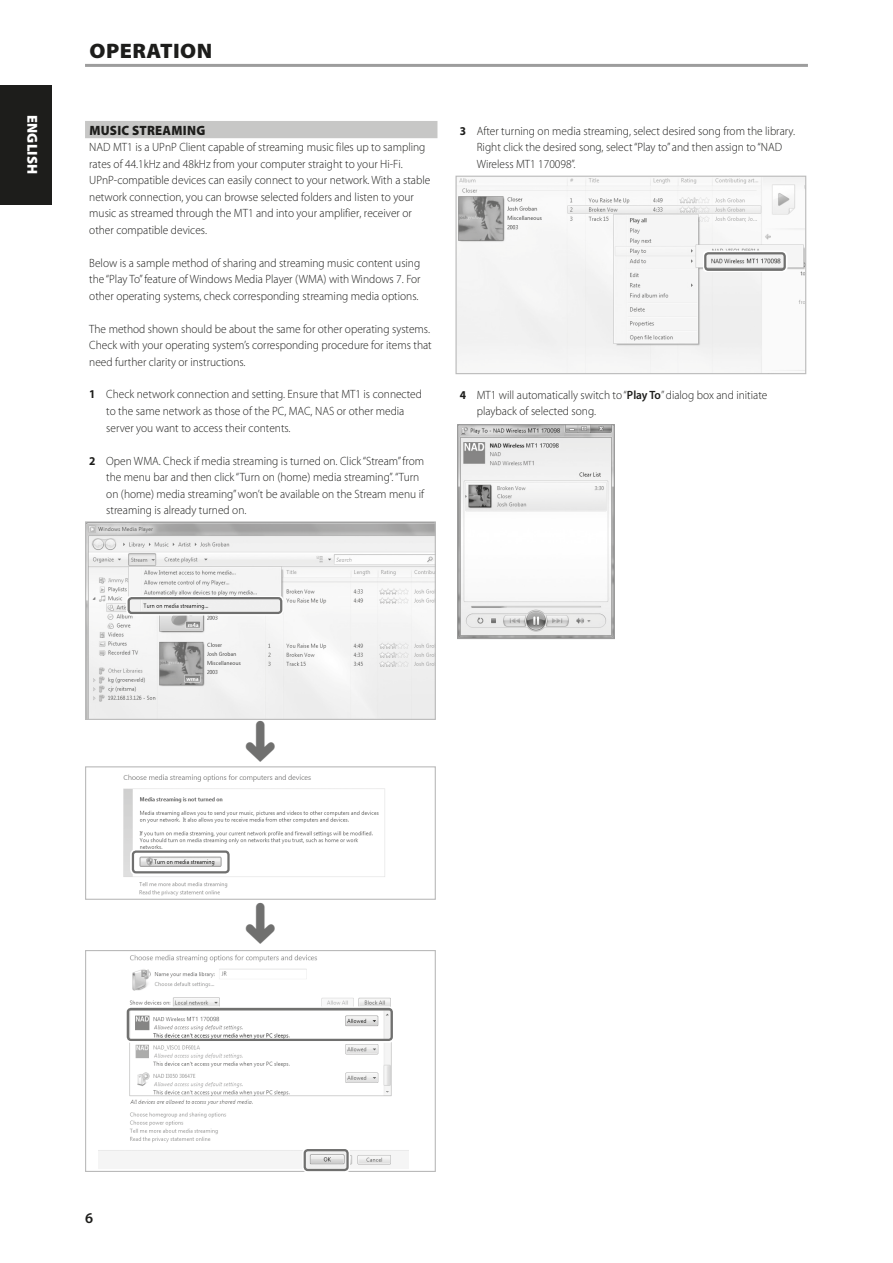
<style>
.page{position:relative;width:893px;height:1263px;background:#fff}
.page>*{position:absolute;margin:0;border:0;box-sizing:border-box;transform-origin:0 0}
.Body_copy_-_header{font:900 21px "Myriad Pro";letter-spacing:.02em;color:#1d1d1b;scale:1.05 1}
.t1{font:600 15px "Myriad Pro";color:#1d1d1b}
.t2{font:900 14.4px "Myriad Pro";letter-spacing:.02em;color:#fff}
.Body_copy_-_indent_1{font:900 13.5px "Myriad Pro";letter-spacing:.02em;color:#1d1d1b;scale:.95 1}
.Body_copy_-_indent_1-2{font:300 12px/16.5px "Myriad Pro";color:#1d1d1b;scale:.95 1}
.s1{font-weight:700}
.s2{font-weight:600}
</style>
<div class="page">
<div style="left:85px;top:121px;width:352px;height:17px;background:#c7c7c6"></div>
<hr style="left:85px;top:64px;width:723px;height:3px;background:#9d9d9d">
<img style="left:459px;top:426px;width:154px;height:211px">
<div style="left:457px;top:424px;width:158px;height:215px;border:1px solid #9d9d9d"></div>
<img style="left:87px;top:523px;width:347px;height:195px">
<div style="left:85px;top:521px;width:351px;height:199px;border:1px solid #9d9d9d"></div>
<svg style="left:126px;top:596px;width:158px;height:19px"></svg>
<img style="left:131px;top:600px;width:148px;height:11px">
<div style="left:128px;top:597px;width:154px;height:17px;border:2px solid #70706f;border-radius:3px"></div>
<img style="left:123px;top:774px;width:262px;height:122px">
<div style="left:85px;top:766px;width:351px;height:134px;border:1px solid #9d9d9d"></div>
<svg style="left:130px;top:849px;width:101px;height:26px"></svg>
<img style="left:135px;top:853px;width:92px;height:17px">
<div style="left:132px;top:850px;width:98px;height:23px;border:2px solid #70706f;border-radius:3px"></div>
<img style="left:98px;top:954px;width:310px;height:211px">
<div style="left:85px;top:950px;width:351px;height:222px;border:1px solid #9d9d9d"></div>
<svg style="left:125px;top:1006px;width:269px;height:36px"></svg>
<img style="left:130px;top:1011px;width:260px;height:27px">
<div style="left:127px;top:1008px;width:266px;height:33px;border:2px solid #70706f;border-radius:3px"></div>
<svg style="left:302px;top:1147px;width:48px;height:25px"></svg>
<img style="left:307px;top:1152px;width:39px;height:16px">
<div style="left:304px;top:1149px;width:45px;height:22px;border:2px solid #70706f;border-radius:3px"></div>
<img style="left:457px;top:178px;width:347px;height:194px">
<div style="left:455px;top:176px;width:351px;height:198px;border:1px solid #9d9d9d"></div>
<div style="left:703px;top:251px;width:84px;height:21px;background:#fff"></div>
<img style="left:707px;top:255px;width:76px;height:13px">
<div style="left:704px;top:252px;width:82px;height:19px;border:2px solid #70706f;border-radius:3px"></div>
<div style="left:0;top:85px;width:51px;height:119px;background:#1d1d1b"></div>
<p class="t2" style="left:42px;top:115px;width:62px;rotate:90deg">ENGLISH</p>
<p class="Body_copy_-_header" style="left:90px;top:37px;width:118px">OPERATION</p>
<p class="Body_copy_-_indent_1" style="left:89px;top:121px;width:123px">MUSIC STREAMING</p>
<p class="Body_copy_-_indent_1-2" style="left:89px;top:139px;width:360px">NAD MT1 is a UPnP Client capable of streaming music files up to sampling rates of 44.1kHz and 48kHz from your computer straight to your Hi-Fi.<br>UPnP-compatible devices can easily connect to your network. With a stable network connection, you can browse selected folders and listen to your music as streamed through the MT1 and into your amplifier, receiver or other compatible devices.</p>
<p class="Body_copy_-_indent_1-2" style="left:89px;top:254px;width:350px;text-align:justify">Below is a sample method of sharing and streaming music content using the “Play To” feature of Windows Media Player (WMA) with Windows 7. For other operating systems, check corresponding streaming media options.</p>
<p class="Body_copy_-_indent_1-2" style="left:89px;top:320px;width:362px">The method shown should be about the same for other operating systems.<br>Check with your operating system’s corresponding procedure for items that need further clarity or instructions.</p>
<p class="Body_copy_-_indent_1-2" style="left:106px;top:385px;width:334px;text-indent:-17px"><span class="s1">1</span> Check network connection and setting. Ensure that MT1 is connected to the same network as those of the PC, MAC, NAS or other media server you want to access their contents.</p>
<p class="Body_copy_-_indent_1-2" style="left:106px;top:452px;width:336px;text-indent:-17px"><span class="s1">2</span> Open WMA. Check if media streaming is turned on. Click “Stream” from the menu bar and then click “Turn on (home) media streaming”. “Turn on (home) media streaming” won’t be available on the Stream menu if streaming is already turned on.</p>
<p class="Body_copy_-_indent_1-2" style="left:477px;top:122px;width:337px;text-indent:-17px"><span class="s1">3</span> After turning on media streaming, select desired song from the library.<br>Right click the desired song, select “Play to” and then assign to “NAD<br>Wireless MT1 170098”.</p>
<p class="Body_copy_-_indent_1-2" style="left:477px;top:386px;width:307px;text-indent:-17px"><span class="s1">4</span> MT1 will automatically switch to “<span class="s2">Play To</span>” dialog box and initiate playback of selected song.</p>
<p class="t1" style="left:85px;top:1208px;width:10px">6</p>
</div>
